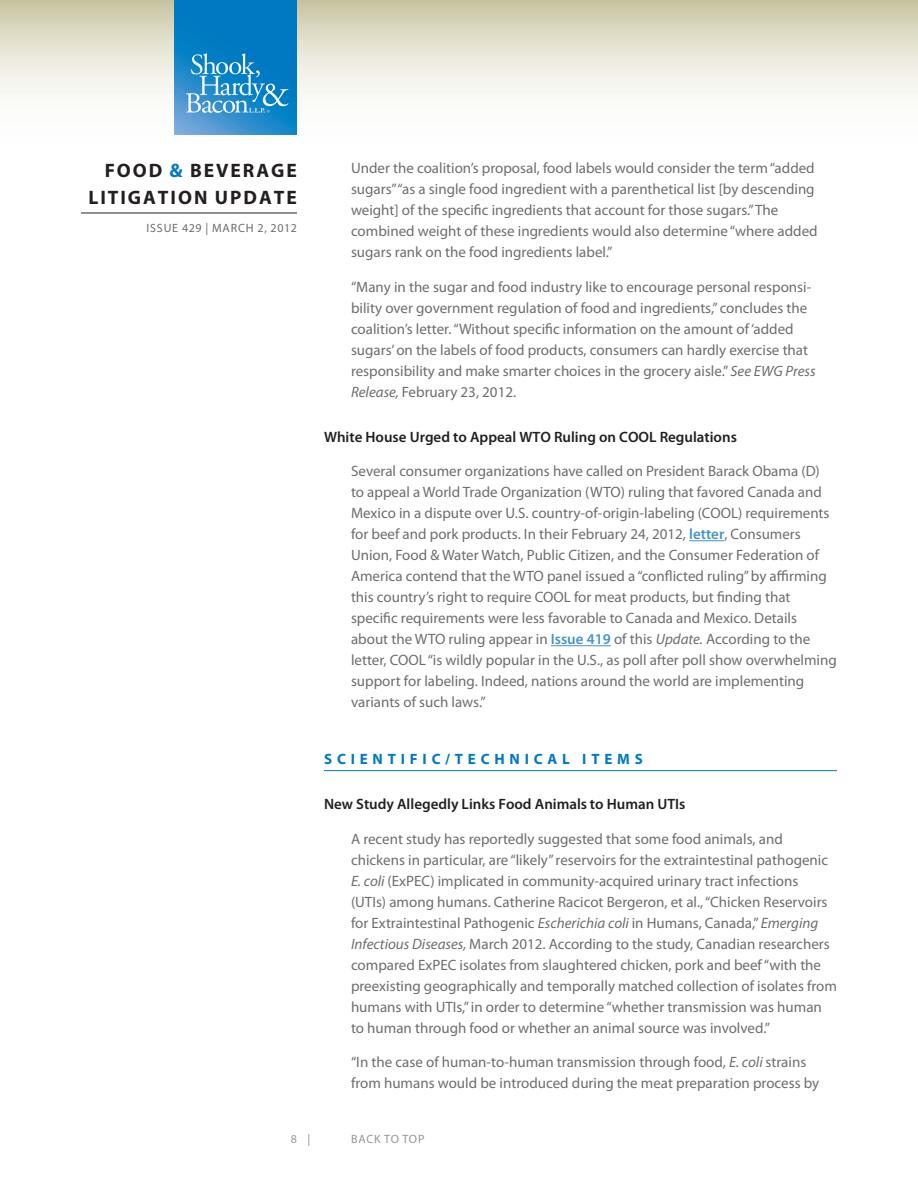
<style>
.page{position:relative;width:918px;height:1188px;background:#fff}
.page>*{position:absolute;margin:0;border:0;box-sizing:border-box;transform-origin:0 0}
.t1{font:700 19.5px/27px "Myriad Pro";letter-spacing:.1em;color:#231f20;text-align:right}
.Body{font:15px/21px "Myriad Pro";color:#6c6d70}
.Subhead{font:600 15px "Myriad Pro";color:#231f20}
.Head{font:700 15px "Myriad Pro";letter-spacing:.32em;color:#0079c2}
.t2{font:12px "Myriad Pro";letter-spacing:.07em;color:#6c6d70}
.t3{font:12px "Myriad Pro";letter-spacing:.06em;color:#939598}
.s1{color:#0079c2}
.s2{font-style:italic}
.s3{font-weight:600;color:#4393cf}
</style>
<div class="page">
<svg style="left:0;top:0;width:918px;height:135px"></svg>
<hr style="left:81px;top:213px;width:216px;height:1px;background:#231f20">
<img style="left:175px;top:0;width:122px;height:135px">
<hr style="left:689px;top:540px;width:35px;height:1px;background:#4393cf">
<hr style="left:551px;top:645px;width:60px;height:1px;background:#4393cf">
<hr style="left:324px;top:770px;width:513px;height:1px;background:#0079c2">
<h1 class="t1" style="left:88px;top:156px;width:210px">FOOD <span class="s1">&amp;</span> BEVERAGE<br>LITIGATION UPDATE</h1>
<p class="t2" style="left:146px;top:221px;width:152px">ISSUE 429 | MARCH 2, 2012</p>
<p class="Body" style="left:351px;top:157px;width:468px">Under the coalition’s proposal, food labels would consider the term “added sugars” “as a single food ingredient with a parenthetical list [by descending weight] of the specific ingredients that account for those sugars.” The combined weight of these ingredients would also determine “where added sugars rank on the food ingredients label.”</p>
<p class="Body" style="left:351px;top:276px;width:466px">“Many in the sugar and food industry like to encourage personal responsi&shy;bility over government regulation of food and ingredients,” concludes the coalition’s letter. “Without specific information on the amount of ‘added sugars’ on the labels of food products, consumers can hardly exercise that responsibility and make smarter choices in the grocery aisle.” <span class="s2">See EWG Press Release,</span> February 23, 2012.</p>
<p class="Subhead" style="left:324px;top:427px;width:414px">White House Urged to Appeal WTO Ruling on COOL Regulations</p>
<p class="Body" style="left:351px;top:460px;width:487px">Several consumer organizations have called on President Barack Obama (D)<br>to appeal a World Trade Organization (WTO) ruling that favored Canada and Mexico in a dispute over U.S. country-of-origin-labeling (COOL) requirements for beef and pork products. In their February 24, 2012, <span class="s3">letter</span>, Consumers Union, Food &amp; Water Watch, Public Citizen, and the Consumer Federation of America contend that the WTO panel issued a “conflicted ruling” by affirming this country’s right to require COOL for meat products, but finding that specific requirements were less favorable to Canada and Mexico. Details about the WTO ruling appear in <span class="s3">Issue 419</span> of this <span class="s2">Update.</span> According to the letter, COOL “is wildly popular in the U.S., as poll after poll show overwhelming support for labeling. Indeed, nations around the world are implementing variants of such laws.”</p>
<p class="Head" style="left:324px;top:749px;width:320px">SCIENTIFIC/TECHNICAL ITEMS</p>
<p class="Subhead" style="left:324px;top:795px;width:363px">New Study Allegedly Links Food Animals to Human UTIs</p>
<p class="Body" style="left:351px;top:828px;width:487px">A recent study has reportedly suggested that some food animals, and chickens in particular, are “likely” reservoirs for the extraintestinal pathogenic <span class="s2">E. coli</span> (ExPEC) implicated in community-acquired urinary tract infections (UTIs) among humans. Catherine Racicot Bergeron, et al., “Chicken Reservoirs for Extraintestinal Pathogenic <span class="s2">Escherichia coli</span> in Humans, Canada,” <span class="s2">Emerging Infectious Diseases,</span> March 2012. According to the study, Canadian researchers compared ExPEC isolates from slaughtered chicken, pork and beef “with the preexisting geographically and temporally matched collection of isolates from humans with UTIs,” in order to determine “whether transmission was human to human through food or whether an animal source was involved.”</p>
<p class="Body" style="left:351px;top:1051px;width:470px">“In the case of human-to-human transmission through food, <span class="s2">E. coli</span> strains from humans would be introduced during the meat preparation process by</p>
<p class="t3" style="left:291px;top:1132px;width:21px">8 |</p>
<p class="t3" style="left:351px;top:1132px;width:75px">BACK TO TOP</p>
</div>
